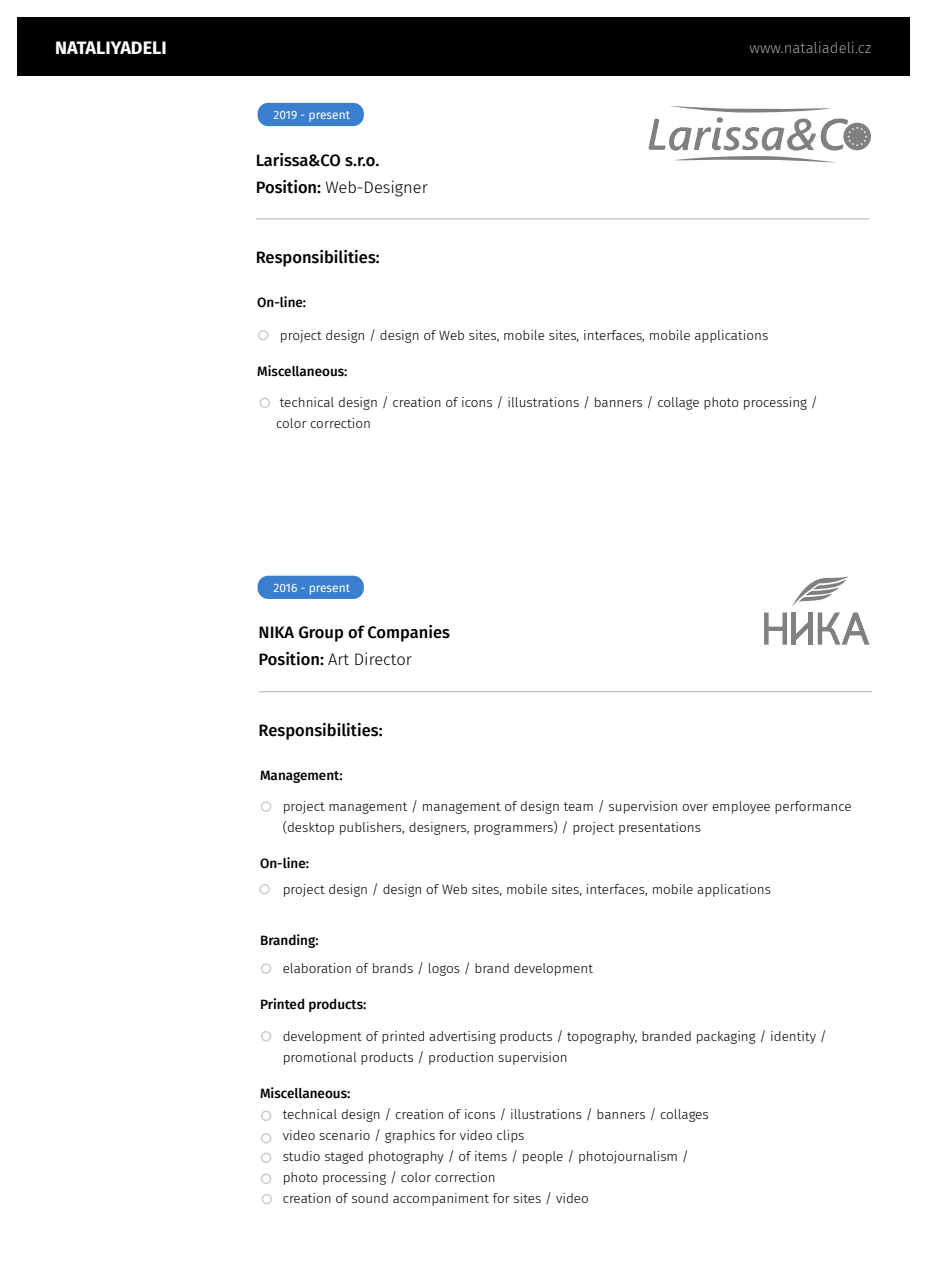
<style>
.page{position:relative;width:927px;height:1268px;background:#fff}
.page>*{position:absolute;margin:0;border:0;box-sizing:border-box;transform-origin:0 0}
.t1{font:700 18px "Fira Sans";color:#fff}
.t2{font:500 16.5px/27px "Fira Sans";color:#000}
.t3{font:300 15px "Fira Sans";color:#a4a39f}
.t4{font:300 13.5px/21px "Fira Sans";color:#000}
.t5{font:500 13.5px "Fira Sans";color:#000}
.t6{font:12px "Fira Sans";color:#fff}
.s1{font-weight:300}
</style>
<div class="page">
<div style="left:261px;top:801px;width:10px;height:10px;border:2px solid #ccc;border-radius:50%"></div>
<div style="left:17px;top:17px;width:893px;height:59px;background:#000"></div>
<hr style="left:259px;top:691px;width:613px;height:1px;background:#b3b3b3">
<svg style="left:792px;top:576px;width:57px;height:30px"></svg>
<svg style="left:764px;top:612px;width:105px;height:32px"></svg>
<div style="left:259px;top:883px;width:11px;height:11px;border:2px solid #ccc;border-radius:50%"></div>
<div style="left:261px;top:963px;width:10px;height:10px;border:2px solid #ccc;border-radius:50%"></div>
<div style="left:261px;top:1030px;width:10px;height:11px;border:2px solid #ccc;border-radius:50%"></div>
<div style="left:258px;top:575px;width:106px;height:24px;background:#397fcd;border-radius:11px"></div>
<div style="left:261px;top:1110px;width:10px;height:10px;border:2px solid #ccc;border-radius:50%"></div>
<div style="left:261px;top:1132px;width:10px;height:11px;border:2px solid #ccc;border-radius:50%"></div>
<div style="left:261px;top:1152px;width:10px;height:10px;border:2px solid #ccc;border-radius:50%"></div>
<div style="left:262px;top:1193px;width:10px;height:11px;border:2px solid #ccc;border-radius:50%"></div>
<div style="left:261px;top:1173px;width:10px;height:10px;border:2px solid #ccc;border-radius:50%"></div>
<hr style="left:256px;top:218px;width:613px;height:1px;background:#b3b3b3">
<div style="left:258px;top:330px;width:11px;height:10px;border:2px solid #ccc;border-radius:50%"></div>
<div style="left:260px;top:397px;width:10px;height:11px;border:2px solid #ccc;border-radius:50%"></div>
<div style="left:258px;top:103px;width:106px;height:23px;background:#397fcd;border-radius:11px"></div>
<svg style="left:648px;top:106px;width:223px;height:57px"></svg>
<h1 class="t1" style="left:55px;top:32px;width:113px">NATALIYADELI</h1>
<p class="t3" style="left:750px;top:37px;width:123px">www.nataliadeli.cz</p>
<p class="t6" style="left:274px;top:106px;width:78px">2019 - present</p>
<p class="t2" style="left:256px;top:145px;width:174px">Larissa&amp;CO s.r.o.<br>Position: <span class="s1">Web-Designer</span></p>
<p class="t2" style="left:256px;top:243px;width:126px">Responsibilities:</p>
<p class="t5" style="left:257px;top:291px;width:50px">On-line:</p>
<p class="t4" style="left:280px;top:324px;width:490px">project design / design of Web sites, mobile sites, interfaces, mobile applications</p>
<p class="t5" style="left:257px;top:360px;width:92px">Miscellaneous:</p>
<p class="t4" style="left:276px;top:392px;width:543px">technical design / creation of icons / illustrations / banners / collage photo processing / color correction</p>
<p class="t6" style="left:274px;top:578px;width:78px">2016 - present</p>
<p class="t2" style="left:259px;top:618px;width:193px">NIKA Group of Companies<br>Position: <span class="s1">Art Director</span></p>
<p class="t2" style="left:259px;top:715px;width:126px">Responsibilities:</p>
<p class="t5" style="left:260px;top:763px;width:84px">Management:</p>
<p class="t4" style="left:283px;top:795px;width:570px">project management / management of design team / supervision over employee performance (desktop publishers, designers, programmers) / project presentations</p>
<p class="t5" style="left:260px;top:852px;width:50px">On-line:</p>
<p class="t4" style="left:283px;top:878px;width:490px">project design / design of Web sites, mobile sites, interfaces, mobile applications</p>
<p class="t5" style="left:260px;top:928px;width:60px">Branding:</p>
<p class="t4" style="left:283px;top:957px;width:312px">elaboration of brands / logos / brand development</p>
<p class="t5" style="left:260px;top:993px;width:108px">Printed products:</p>
<p class="t4" style="left:283px;top:1025px;width:546px">development of printed advertising products / topography, branded packaging / identity / promotional products / production supervision</p>
<p class="t5" style="left:260px;top:1081px;width:92px">Miscellaneous:</p>
<p class="t4" style="left:283px;top:1103px;width:428px">technical design / creation of icons / illustrations / banners / collages video scenario / graphics for video clips<br>studio staged photography / of items / people / photojournalism / photo processing / color correction<br>creation of sound accompaniment for sites / video</p>
</div>
